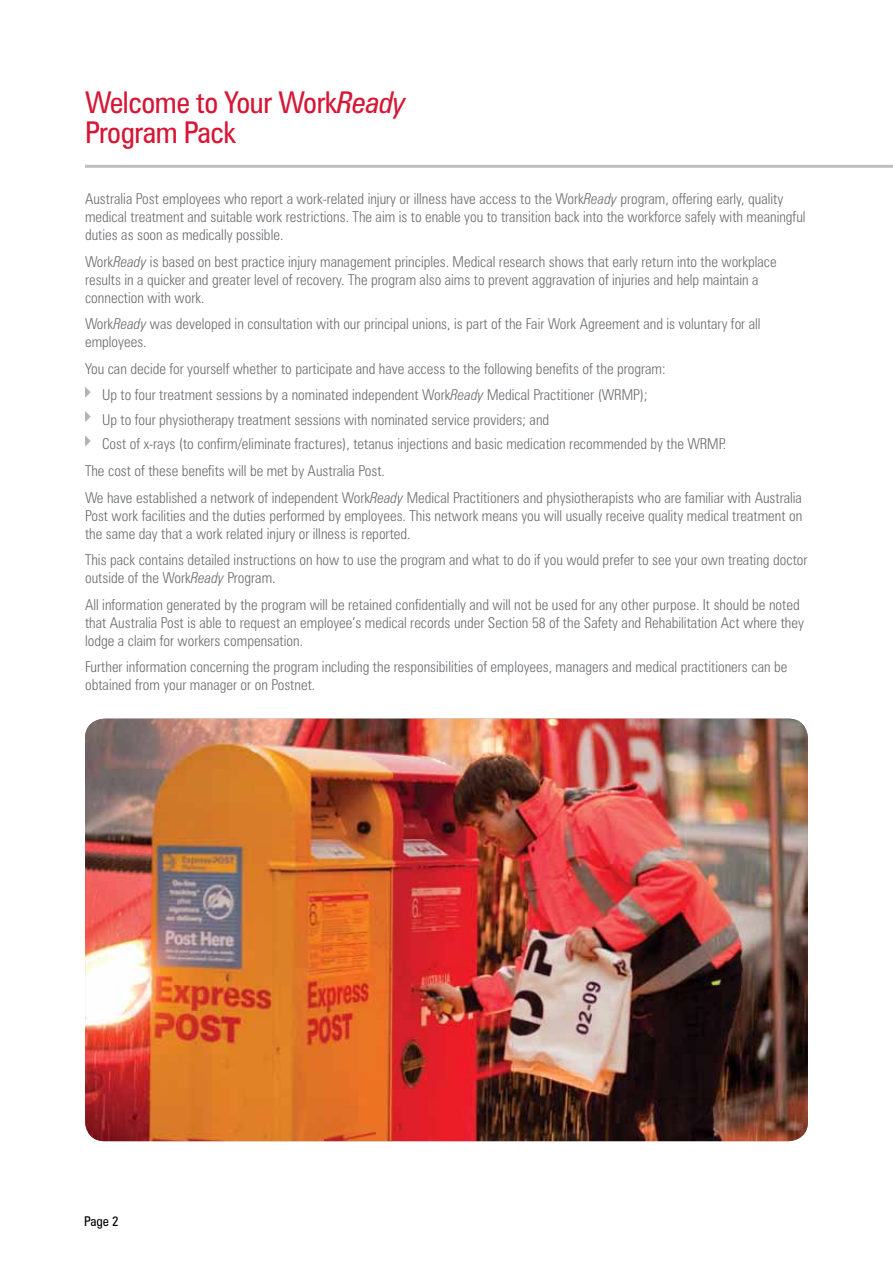
<style>
.page{position:relative;width:893px;height:1263px;background:#fff}
.page>*{position:absolute;margin:0;border:0;box-sizing:border-box;transform-origin:0 0}
.t1{font:condensed 30px/30px "Zurich BT";letter-spacing:-.015em;color:#d71635}
.t2{font:300 condensed 15px/18px "Zurich BT";color:#6d6e71}
.t3{font:condensed 13.5px "Zurich BT";color:#000}
.s1{font-style:italic}
</style>
<div class="page">
<hr style="left:85px;top:165px;width:808px;height:3px;background:#bcbec0">
<img style="left:85px;top:719px;width:723px;height:422px">
<svg style="left:85px;top:387px;width:6px;height:11px"></svg>
<svg style="left:85px;top:411px;width:6px;height:11px"></svg>
<svg style="left:85px;top:435px;width:6px;height:12px"></svg>
<h1 class="t1" style="left:85px;top:87px;width:322px">Welcome to Your Work<span class="s1">Ready<br></span>Program Pack</h1>
<p class="t2" style="left:85px;top:190px;width:722px">Australia Post employees who report a work-related injury or illness have access to the Work<span class="s1">Ready</span> program, offering early, quality medical treatment and suitable work restrictions. The aim is to enable you to transition back into the workforce safely with meaningful duties as soon as medically possible.</p>
<p class="t2" style="left:85px;top:252px;width:693px">Work<span class="s1">Ready</span> is based on best practice injury management principles. Medical research shows that early return into the workplace results in a quicker and greater level of recovery. The program also aims to prevent aggravation of injuries and help maintain a connection with work.</p>
<p class="t2" style="left:85px;top:315px;width:677px">Work<span class="s1">Ready</span> was developed in consultation with our principal unions, is part of the Fair Work Agreement and is voluntary for all employees.</p>
<p class="t2" style="left:85px;top:355px;width:582px;line-height:26.5px;text-align:center">You can decide for yourself whether to participate and have access to the following benefits of the program:<br>Up to four treatment sessions by a nominated independent Work<span class="s1">Ready</span> Medical Practitioner (WRMP);</p>
<p class="t2" style="left:102px;top:407px;width:625px;line-height:24.5px">Up to four physiotherapy treatment sessions with nominated service providers; and<br>Cost of x-rays (to confirm/eliminate fractures), tetanus injections and basic medication recommended by the WRMP.</p>
<p class="t2" style="left:85px;top:458px;width:718px;line-height:26.5px">The cost of these benefits will be met by Australia Post.<br>We have established a network of independent Work<span class="s1">Ready</span> Medical Practitioners and physiotherapists who are familiar with Australia</p>
<p class="t2" style="left:85px;top:506px;width:719px">Post work facilities and the duties performed by employees. This network means you will usually receive quality medical treatment on the same day that a work related injury or illness is reported.</p>
<p class="t2" style="left:85px;top:551px;width:724px">This pack contains detailed instructions on how to use the program and what to do if you would prefer to see your own treating doctor outside of the Work<span class="s1">Ready</span> Program.</p>
<p class="t2" style="left:85px;top:595px;width:720px">All information generated by the program will be retained confidentially and will not be used for any other purpose. It should be noted that Australia Post is able to request an employee’s medical records under Section 58 of the Safety and Rehabilitation Act where they lodge a claim for workers compensation.</p>
<p class="t2" style="left:85px;top:658px;width:704px">Further information concerning the program including the responsibilities of employees, managers and medical practitioners can be obtained from your manager or on Postnet.</p>
<p class="t3" style="left:84px;top:1213px;width:36px">Page 2</p>
</div>
